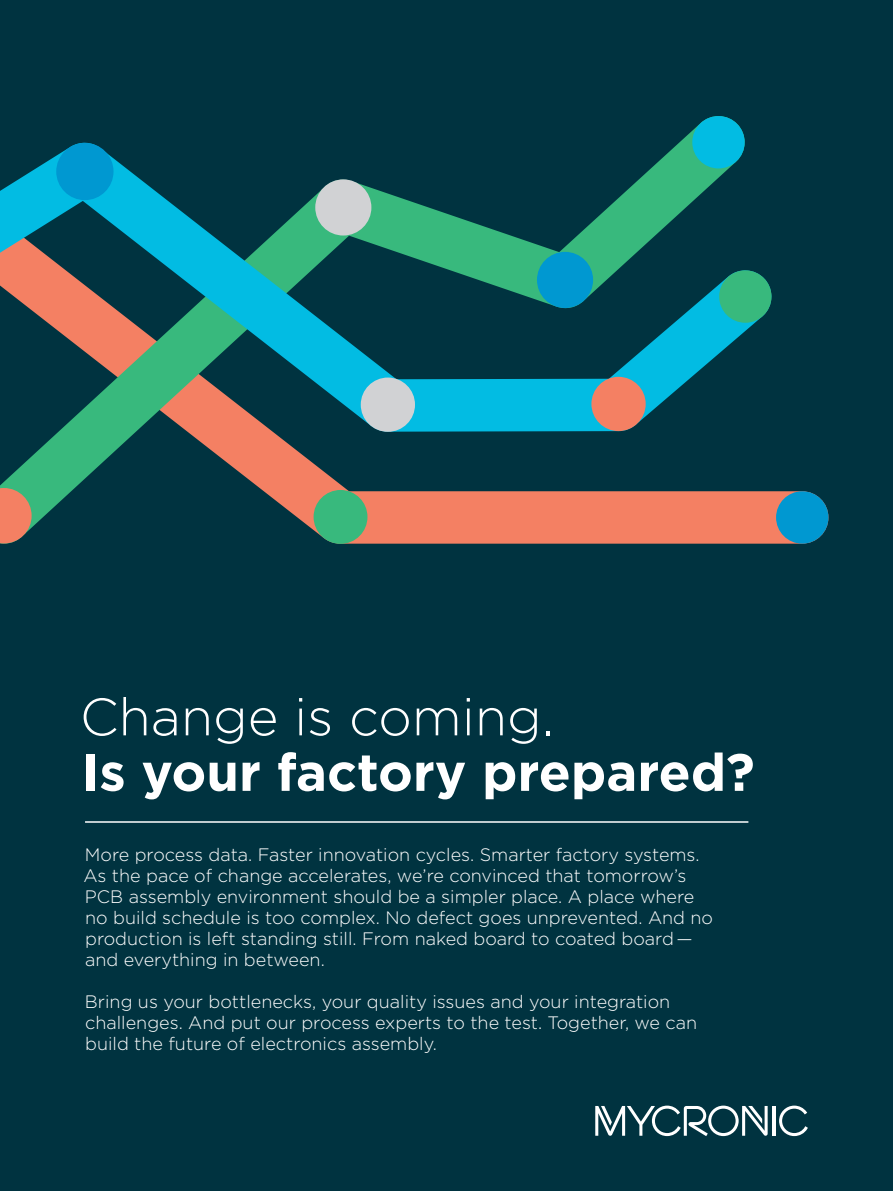
<style>
.page{position:relative;width:893px;height:1191px;background:#003340}
.page>*{position:absolute;margin:0;border:0;box-sizing:border-box;transform-origin:0 0}
.t1{font:700 52.5px "Gotham";color:#fff}
.t2{font:300 52.5px "Gotham";color:#fff}
.t3{font:300 18px/21px "Gotham";color:#fff}
</style>
<div class="page">
<svg style="left:748px;top:491px;width:80px;height:52px;background:#cf7660"></svg>
<div style="left:776px;top:491px;width:52px;height:52px;background:#0098d1;border-radius:50%"></div>
<svg style="left:0;top:116px;width:748px;height:428px"></svg>
<svg style="left:0;top:488px;width:32px;height:55px;background:#ca8063"></svg>
<div style="left:692px;top:116px;width:53px;height:52px;background:#02bce3;border-radius:50%"></div>
<svg style="left:0;top:141px;width:772px;height:291px"></svg>
<div style="left:719px;top:270px;width:52px;height:53px;background:#38b97d;border-radius:50%"></div>
<div style="left:361px;top:377px;width:54px;height:55px;background:#d1d2d4;border-radius:50%"></div>
<div style="left:591px;top:377px;width:55px;height:54px;background:#f48063;border-radius:50%"></div>
<div style="left:56px;top:143px;width:58px;height:57px;background:#0098d1;border-radius:50%"></div>
<hr style="left:85px;top:821px;width:663px;height:1px;background:#fff">
<hr style="left:772px;top:1106px;width:3px;height:29px;background:#fff">
<svg style="left:779px;top:1105px;width:29px;height:31px"></svg>
<svg style="left:595px;top:1105px;width:173px;height:31px"></svg>
<h1 class="t2" style="left:80px;top:683px;width:475px">Change is coming.</h1>
<h1 class="t1" style="left:82px;top:737px;width:674px">Is your factory prepared?</h1>
<p class="t3" style="left:83px;top:843px;width:631px">More process data. Faster innovation cycles. Smarter factory systems.<br>As the pace of change accelerates, we’re convinced that tomorrow’s PCB assembly environment should be a simpler place. A place where no build schedule is too complex. No defect goes unprevented. And no production is left standing still. From naked board to coated board — and everything in between.</p>
<p class="t3" style="left:85px;top:990px;width:614px">Bring us your bottlenecks, your quality issues and your integration challenges. And put our process experts to the test. Together, we can build the future of electronics assembly.</p>
</div>
